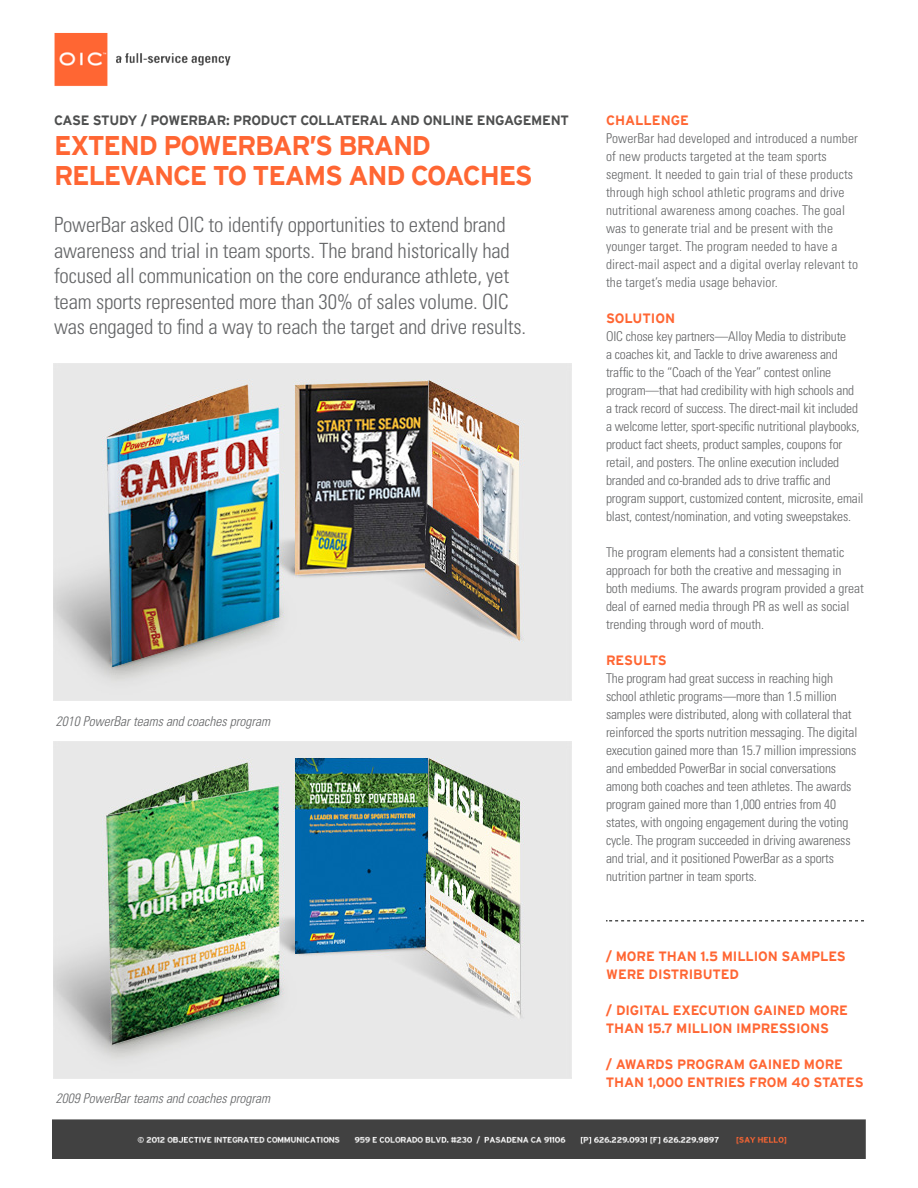
<style>
.page{position:relative;width:918px;height:1188px;background:#fff}
.page>*{position:absolute;margin:0;border:0;box-sizing:border-box;transform-origin:0 0}
.t1{font:700 27px/30px "Interstate";letter-spacing:-.045em;color:#f63}
.t2{font:300 condensed 21px/25.5px "Univers";letter-spacing:-.01em;color:#656668}
.t3{font:300 condensed 13.5px/18px "Univers";letter-spacing:-.01em;color:#656668}
.t4{font:300 condensed 13.5px/18px "Univers";letter-spacing:.01em;color:#656668}
.t5{font:700 13.5px/18px "Interstate";letter-spacing:-.01em;color:#f63}
.t6{font:italic 300 condensed 13.5px "Univers";color:#656668}
.t7{font:700 13.5px "Interstate";letter-spacing:-.02em;color:#4e4f4f}
</style>
<div class="page">
<img style="left:54px;top:33px;width:177px;height:53px">
<img style="left:53px;top:1119px;width:812px;height:40px">
<svg style="left:606px;top:920px;width:258px;height:1px"></svg>
<img style="left:53px;top:364px;width:518px;height:337px">
<img style="left:53px;top:741px;width:518px;height:337px">
<p class="t7" style="left:54px;top:113px;width:517px">CASE STUDY / POWERBAR: PRODUCT COLLATERAL AND ONLINE ENGAGEMENT</p>
<p class="t1" style="left:54px;top:130px;width:480px">EXTEND POWERBAR’S BRAND<br>RELEVANCE TO TEAMS AND COACHES</p>
<p class="t2" style="left:54px;top:212px;width:474px">PowerBar asked OIC to identify opportunities to extend brand awareness and trial in team sports. The brand historically had focused all communication on the core endurance athlete, yet team sports represented more than 30% of sales volume. OIC was engaged to find a way to reach the target and drive results.</p>
<p class="t6" style="left:56px;top:713px;width:216px">2010 PowerBar teams and coaches program</p>
<p class="t6" style="left:56px;top:1091px;width:216px">2009 PowerBar teams and coaches program</p>
<p class="t5" style="left:606px;top:111px;width:85px">CHALLENGE</p>
<p class="t4" style="left:606px;top:129px;width:254px">PowerBar had developed and introduced a number of new products targeted at the team sports segment. It needed to gain trial of these products through high school athletic programs and drive nutritional awareness among coaches. The goal was to generate trial and be present with the younger target. The program needed to have a direct-mail aspect and a digital overlay relevant to the target’s media usage behavior.</p>
<p class="t5" style="left:606px;top:309px;width:71px">SOLUTION</p>
<p class="t3" style="left:606px;top:327px;width:259px">OIC chose key partners—Alloy Media to distribute<br>a coaches kit, and Tackle to drive awareness and traffic to the “Coach of the Year” contest online program—that had credibility with high schools and a track record of success. The direct-mail kit included a welcome letter, sport-specific nutritional playbooks, product fact sheets, product samples, coupons for retail, and posters. The online execution included branded and co-branded ads to drive traffic and program support, customized content, microsite, email blast, contest/nomination, and voting sweepstakes.</p>
<p class="t3" style="left:606px;top:543px;width:259px">The program elements had a consistent thematic approach for both the creative and messaging in both mediums. The awards program provided a great deal of earned media through PR as well as social trending through word of mouth.</p>
<p class="t5" style="left:606px;top:651px;width:62px">RESULTS</p>
<p class="t3" style="left:606px;top:669px;width:253px">The program had great success in reaching high school athletic programs—more than 1.5 million samples were distributed, along with collateral that reinforced the sports nutrition messaging. The digital execution gained more than 15.7 million impressions and embedded PowerBar in social conversations among both coaches and teen athletes. The awards program gained more than 1,000 entries from 40 states, with ongoing engagement during the voting cycle. The program succeeded in driving awareness and trial, and it positioned PowerBar as a sports nutrition partner in team sports.</p>
<p class="t5" style="left:606px;top:947px;width:241px">/ MORE THAN 1.5 MILLION SAMPLES<br>WERE DISTRIBUTED</p>
<p class="t5" style="left:606px;top:1001px;width:244px">/ DIGITAL EXECUTION GAINED MORE<br>THAN 15.7 MILLION IMPRESSIONS</p>
<p class="t5" style="left:606px;top:1055px;width:259px">/ AWARDS PROGRAM GAINED MORE<br>THAN 1,000 ENTRIES FROM 40 STATES</p>
</div>
